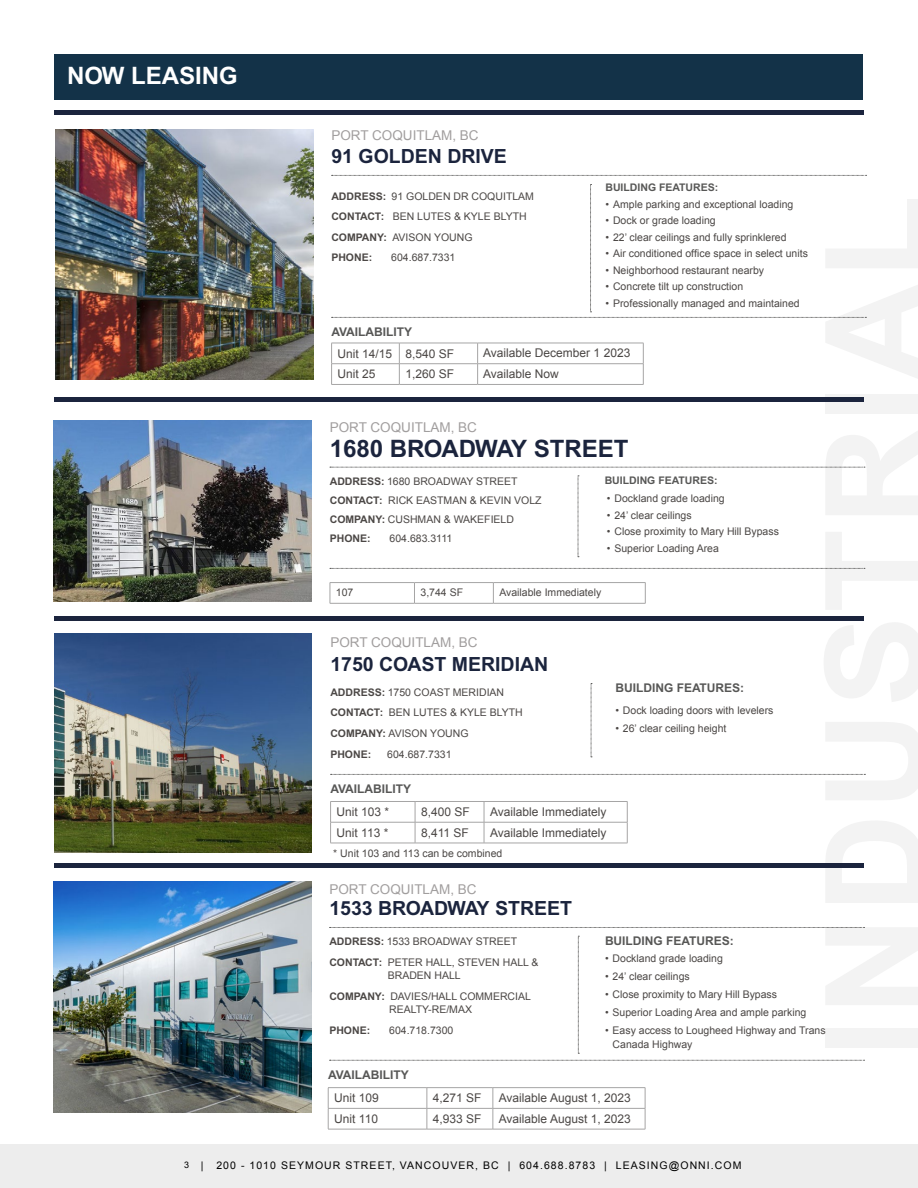
<style>
.page{position:relative;width:918px;height:1188px;background:#fff}
.page>*{position:absolute;margin:0;border:0;box-sizing:border-box;transform-origin:0 0}
.t1{font:700 24px "Arial";color:#1b243d}
.t2{font:700 24px "Arial";color:#fff}
.t3{font:700 19.5px "Arial";color:#1b243d}
.t4{font:13.5px "Arial";color:#a19e9e}
.t5{font:12px "Arial";color:#4b4745}
.t6{font:700 12px "Arial";color:#575756}
.t7{font:10.5px/20.7px "Arial";color:#4b4745}
.t8{font:10.5px "Arial";letter-spacing:.1em;color:#000}
.t9{font:700 10.5px "Arial";color:#575756}
.t10{font:700 10.5px "Arial";color:#4b4745}
.s1{font-weight:700}
.s2{font-size:9px}
</style>
<div class="page">
<div style="left:0;top:1144px;width:918px;height:44px;background:#ededed"></div>
<div style="left:55px;top:55px;width:808px;height:45px;background:#133248"></div>
<hr style="left:54px;top:110px;width:810px;height:4px;background:#1b243d">
<hr style="left:54px;top:398px;width:810px;height:4px;background:#1b243d">
<hr style="left:54px;top:616px;width:810px;height:4px;background:#1b243d">
<svg style="left:332px;top:175px;width:535px;height:1px"></svg>
<svg style="left:332px;top:184px;width:534px;height:134px"></svg>
<hr style="left:331px;top:343px;width:68px;height:1px;background:#a6a5a5">
<hr style="left:399px;top:343px;width:79px;height:1px;background:#a6a5a5">
<hr style="left:478px;top:343px;width:166px;height:1px;background:#a6a5a5">
<hr style="left:331px;top:363px;width:68px;height:1px;background:#a6a5a5">
<svg style="left:331px;top:343px;width:1px;height:41px"></svg>
<hr style="left:399px;top:363px;width:79px;height:1px;background:#a6a5a5">
<svg style="left:399px;top:343px;width:1px;height:41px"></svg>
<hr style="left:478px;top:363px;width:166px;height:1px;background:#a6a5a5">
<svg style="left:477px;top:343px;width:1px;height:41px"></svg>
<svg style="left:643px;top:343px;width:1px;height:41px"></svg>
<hr style="left:331px;top:384px;width:68px;height:1px;background:#a6a5a5">
<hr style="left:399px;top:384px;width:79px;height:1px;background:#a6a5a5">
<hr style="left:478px;top:384px;width:166px;height:1px;background:#a6a5a5">
<img style="left:55px;top:130px;width:258px;height:249px">
<svg style="left:591px;top:683px;width:1px;height:75px"></svg>
<svg style="left:331px;top:774px;width:534px;height:1px"></svg>
<hr style="left:330px;top:801px;width:85px;height:1px;background:#a6a5a5">
<hr style="left:415px;top:801px;width:69px;height:1px;background:#a6a5a5">
<hr style="left:484px;top:801px;width:143px;height:1px;background:#a6a5a5">
<hr style="left:330px;top:822px;width:85px;height:1px;background:#a6a5a5">
<svg style="left:330px;top:802px;width:1px;height:41px"></svg>
<hr style="left:415px;top:822px;width:69px;height:1px;background:#a6a5a5">
<svg style="left:415px;top:802px;width:1px;height:41px"></svg>
<hr style="left:484px;top:822px;width:143px;height:1px;background:#a6a5a5">
<svg style="left:484px;top:802px;width:1px;height:41px"></svg>
<svg style="left:627px;top:802px;width:1px;height:41px"></svg>
<hr style="left:330px;top:843px;width:85px;height:1px;background:#a6a5a5">
<hr style="left:415px;top:843px;width:69px;height:1px;background:#a6a5a5">
<hr style="left:484px;top:843px;width:143px;height:1px;background:#a6a5a5">
<img style="left:54px;top:633px;width:258px;height:219px">
<hr style="left:328px;top:1087px;width:99px;height:1px;background:#a6a5a5">
<hr style="left:427px;top:1087px;width:66px;height:1px;background:#a6a5a5">
<hr style="left:493px;top:1087px;width:152px;height:1px;background:#a6a5a5">
<hr style="left:328px;top:1108px;width:99px;height:1px;background:#a6a5a5">
<svg style="left:328px;top:1088px;width:1px;height:41px"></svg>
<hr style="left:427px;top:1108px;width:66px;height:1px;background:#a6a5a5">
<svg style="left:427px;top:1088px;width:1px;height:41px"></svg>
<hr style="left:493px;top:1108px;width:152px;height:1px;background:#a6a5a5">
<svg style="left:493px;top:1088px;width:1px;height:41px"></svg>
<svg style="left:645px;top:1088px;width:1px;height:41px"></svg>
<hr style="left:328px;top:1129px;width:99px;height:1px;background:#a6a5a5">
<hr style="left:427px;top:1129px;width:66px;height:1px;background:#a6a5a5">
<hr style="left:493px;top:1129px;width:152px;height:1px;background:#a6a5a5">
<img style="left:54px;top:881px;width:258px;height:232px">
<svg style="left:330px;top:1060px;width:535px;height:1px"></svg>
<svg style="left:330px;top:927px;width:535px;height:1px"></svg>
<svg style="left:578px;top:936px;width:1px;height:118px"></svg>
<hr style="left:330px;top:582px;width:84px;height:1px;background:#a6a5a5">
<svg style="left:330px;top:583px;width:1px;height:20px"></svg>
<hr style="left:414px;top:582px;width:79px;height:1px;background:#a6a5a5">
<svg style="left:414px;top:583px;width:1px;height:20px"></svg>
<hr style="left:493px;top:582px;width:152px;height:1px;background:#a6a5a5">
<svg style="left:493px;top:583px;width:1px;height:20px"></svg>
<svg style="left:645px;top:583px;width:1px;height:20px"></svg>
<hr style="left:330px;top:603px;width:84px;height:1px;background:#a6a5a5">
<hr style="left:414px;top:603px;width:79px;height:1px;background:#a6a5a5">
<hr style="left:493px;top:603px;width:152px;height:1px;background:#a6a5a5">
<img style="left:53px;top:421px;width:258px;height:180px">
<svg style="left:330px;top:568px;width:535px;height:1px"></svg>
<svg style="left:330px;top:467px;width:535px;height:1px"></svg>
<svg style="left:578px;top:476px;width:1px;height:81px"></svg>
<hr style="left:54px;top:864px;width:810px;height:4px;background:#1b243d">
<h1 class="t2" style="left:67px;top:62px;width:172px">NOW LEASING</h1>
<p class="t4" style="left:331px;top:126px;width:149px">PORT COQUITLAM, BC</p>
<h2 class="t3" style="left:331px;top:145px;width:177px">91 GOLDEN DRIVE</h2>
<p class="t7" style="left:331px;top:186px;width:204px"><span class="s1">ADDRESS:</span> 91 GOLDEN DR COQUITLAM<br><span class="s1">CONTACT:</span> BEN LUTES &amp; KYLE BLYTH<br><span class="s1">COMPANY:</span> AVISON YOUNG<br><span class="s1">PHONE:</span></p>
<p class="t7" style="left:391px;top:248px;width:66px">604.687.7331</p>
<p class="t9" style="left:606px;top:182px;width:114px">BUILDING FEATURES:</p>
<p class="t7" style="left:606px;top:194px;width:189px">• Ample parking and exceptional loading</p>
<p class="t7" style="left:606px;top:210px;width:112px">• Dock or grade loading</p>
<p class="t7" style="left:606px;top:227px;width:183px">• 22’ clear ceilings and fully sprinklered</p>
<p class="t7" style="left:606px;top:243px;width:204px">• Air conditioned office space in select units</p>
<p class="t7" style="left:606px;top:260px;width:160px">• Neighborhood restaurant nearby</p>
<p class="t7" style="left:606px;top:276px;width:139px">• Concrete tilt up construction</p>
<p class="t7" style="left:606px;top:293px;width:196px">• Professionally managed and maintained</p>
<p class="t6" style="left:331px;top:325px;width:82px">AVAILABILITY</p>
<p class="t5" style="left:338px;top:346px;width:118px">Unit 14/15 8,540 SF</p>
<p class="t5" style="left:483px;top:345px;width:149px">Available December 1 2023</p>
<p class="t5" style="left:338px;top:366px;width:40px">Unit 25</p>
<p class="t5" style="left:405px;top:366px;width:50px">1,260 SF</p>
<p class="t5" style="left:483px;top:366px;width:77px">Available Now</p>
<p class="t4" style="left:330px;top:419px;width:149px">PORT COQUITLAM, BC</p>
<h1 class="t1" style="left:330px;top:434px;width:300px">1680 BROADWAY STREET</h1>
<p class="t7" style="left:330px;top:472px;width:213px;line-height:19.2px"><span class="s1">ADDRESS:</span> 1680 BROADWAY STREET<br><span class="s1">CONTACT:</span> RICK EASTMAN &amp; KEVIN VOLZ<br><span class="s1">COMPANY:</span> CUSHMAN &amp; WAKEFIELD<br><span class="s1">PHONE:</span></p>
<p class="t7" style="left:390px;top:528px;width:64px">604.683.3111</p>
<p class="t9" style="left:605px;top:474px;width:114px">BUILDING FEATURES:</p>
<p class="t7" style="left:607px;top:488px;width:119px">• Dockland grade loading</p>
<p class="t7" style="left:607px;top:505px;width:86px">• 24’ clear ceilings</p>
<p class="t7" style="left:607px;top:521px;width:174px">• Close proximity to Mary Hill Bypass</p>
<p class="t7" style="left:607px;top:538px;width:113px">• Superior Loading Area</p>
<p class="t7" style="left:336px;top:582px;width:19px">107</p>
<p class="t7" style="left:420px;top:582px;width:44px">3,744 SF</p>
<p class="t7" style="left:499px;top:582px;width:103px">Available Immediately</p>
<p class="t4" style="left:330px;top:633px;width:149px">PORT COQUITLAM, BC</p>
<h2 class="t3" style="left:330px;top:653px;width:219px">1750 COAST MERIDIAN</h2>
<p class="t7" style="left:330px;top:682px;width:194px"><span class="s1">ADDRESS:</span> 1750 COAST MERIDIAN<br><span class="s1">CONTACT:</span> BEN LUTES &amp; KYLE BLYTH<br><span class="s1">COMPANY:</span> AVISON YOUNG<br><span class="s1">PHONE:</span></p>
<p class="t7" style="left:387px;top:744px;width:66px">604.687.7331</p>
<p class="t6" style="left:615px;top:680px;width:130px">BUILDING FEATURES:</p>
<p class="t7" style="left:615px;top:700px;width:160px">• Dock loading doors with levelers</p>
<p class="t7" style="left:615px;top:718px;width:112px">• 26’ clear ceiling height</p>
<p class="t6" style="left:330px;top:782px;width:82px">AVAILABILITY</p>
<p class="t5" style="left:337px;top:804px;width:54px">Unit 103 *</p>
<p class="t5" style="left:421px;top:804px;width:50px">8,400 SF</p>
<p class="t5" style="left:490px;top:804px;width:118px">Available Immediately</p>
<p class="t5" style="left:337px;top:825px;width:53px">Unit 113 *</p>
<p class="t5" style="left:421px;top:825px;width:49px">8,411 SF</p>
<p class="t5" style="left:490px;top:825px;width:118px">Available Immediately</p>
<p class="t7" style="left:333px;top:843px;width:171px">* Unit 103 and 113 can be combined</p>
<p class="t4" style="left:329px;top:881px;width:149px">PORT COQUITLAM, BC</p>
<h2 class="t3" style="left:329px;top:897px;width:244px">1533 BROADWAY STREET</h2>
<p class="t7" style="left:329px;top:931px;width:211px"><span class="s1">ADDRESS:</span> 1533 BROADWAY STREET<br><span class="s1">CONTACT:</span> PETER HALL, STEVEN HALL &amp;</p>
<p class="t7" style="left:329px;top:965px;width:203px;text-indent:58px">BRADEN HALL<br><span class="s1">COMPANY:</span> DAVIES/HALL COMMERCIAL</p>
<p class="t7" style="left:389px;top:999px;width:84px">REALTY-RE/MAX</p>
<p class="t10" style="left:329px;top:1024px;width:42px">PHONE:</p>
<p class="t7" style="left:389px;top:1020px;width:66px">604.718.7300</p>
<p class="t6" style="left:605px;top:934px;width:130px">BUILDING FEATURES:</p>
<p class="t7" style="left:605px;top:949px;width:119px">• Dockland grade loading</p>
<p class="t7" style="left:605px;top:967px;width:86px">• 24’ clear ceilings</p>
<p class="t7" style="left:605px;top:985px;width:174px">• Close proximity to Mary Hill Bypass</p>
<p class="t7" style="left:605px;top:1003px;width:203px">• Superior Loading Area and ample parking</p>
<p class="t7" style="left:613px;top:1024px;width:215px;line-height:13.5px;text-indent:-7px">• Easy access to Lougheed Highway and Trans<br>Canada Highway</p>
<p class="t6" style="left:328px;top:1068px;width:82px">AVAILABILITY</p>
<p class="t5" style="left:334px;top:1090px;width:46px">Unit 109</p>
<p class="t5" style="left:433px;top:1090px;width:50px">4,271 SF</p>
<p class="t5" style="left:499px;top:1090px;width:133px">Available August 1, 2023</p>
<p class="t5" style="left:334px;top:1111px;width:45px">Unit 110</p>
<p class="t5" style="left:433px;top:1111px;width:50px">4,933 SF</p>
<p class="t5" style="left:499px;top:1111px;width:133px">Available August 1, 2023</p>
<p class="t8" style="left:184px;top:1158px;width:559px"><span class="s2">3</span> | 200 - 1010 SEYMOUR STREET, VANCOUVER, BC | 604.688.8783 | LEASING@ONNI.COM</p>
</div>
